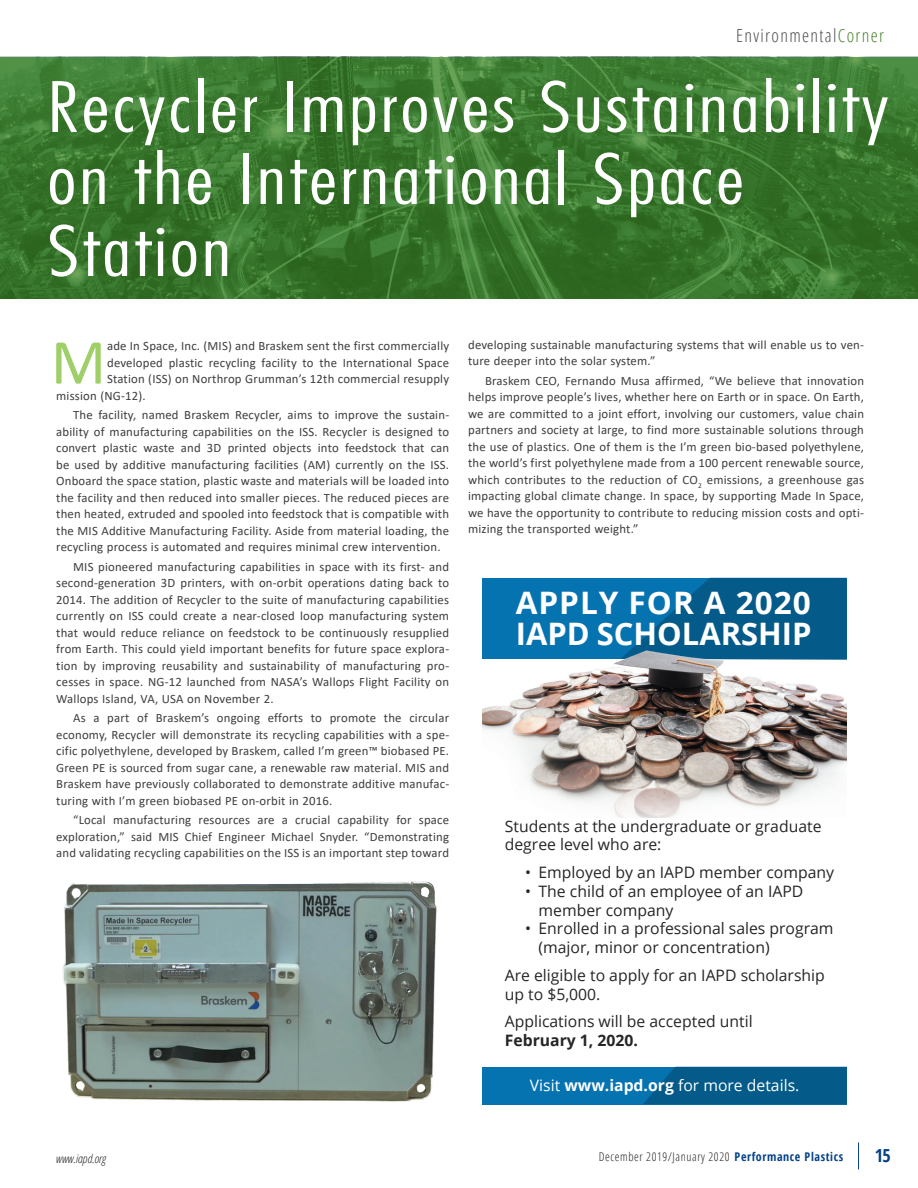
<style>
.page{position:relative;width:918px;height:1188px;background:#fff}
.page>*{position:absolute;margin:0;border:0;box-sizing:border-box;transform-origin:0 0}
.t1{font:300 condensed 67.5px/72px "Futura Std";letter-spacing:.04em;color:#fff;scale:1.2 1}
.t2{font:64.8px "Calibri";color:#9fcf69}
.t3{font:700 30.9px/30.9px "Open Sans";color:#fff}
.t4{font:300 condensed 18px "Open Sans";letter-spacing:.075em;color:#4b4c4d}
.t5{font:700 condensed 18px "Open Sans";color:#054286}
.t6{font:15.75px/18.8px "Open Sans";color:#242527}
.t7{font:15.75px "Open Sans";color:#fff}
.t8{font:12.75px/16.5px "Calibri";letter-spacing:.015em;color:#3e3e3f;text-align:justify}
.t9{font:300 condensed 12px "Open Sans";letter-spacing:.05em;color:#231f20}
.t10{font:italic 300 condensed 12px "Open Sans";color:#231f20}
.s1{color:#47812a}
.s2{font-weight:700}
.s3{font-weight:700;color:#054286}
</style>
<div class="page">
<img style="left:0;top:57px;width:918px;height:241px">
<img style="left:62px;top:881px;width:375px;height:221px">
<svg style="left:858px;top:1142px;width:1px;height:27px"></svg>
<div style="left:482px;top:1067px;width:365px;height:37px;background:#0673b1"></div>
<div style="left:482px;top:578px;width:365px;height:81px;background:#0673b1"></div>
<svg style="left:643px;top:1067px;width:204px;height:37px;background:#045b8b"></svg>
<svg style="left:679px;top:578px;width:168px;height:28px;background:#045c8b"></svg>
<img style="left:482px;top:606px;width:365px;height:212px">
<p class="t4" style="left:736px;top:23px;width:149px">Environmental<span class="s1">Corner</span></p>
<p class="t1" style="left:48px;top:71px;width:702px">Recycler Improves Sustainability on the International Space<br>Station</p>
<p class="t2" style="left:51px;top:317px;width:57px">M</p>
<p class="t8" style="left:107px;top:338px;width:344px">ade In Space, Inc. (MIS) and Braskem sent the first commercially</p>
<p class="t8" style="left:107px;top:354px;width:344px">developed plastic recycling facility to the International Space</p>
<p class="t8" style="left:107px;top:371px;width:344px">Station (ISS) on Northrop Grumman’s 12th commercial resupply</p>
<p class="t8" style="left:56px;top:387px;width:91px">mission (NG-12).</p>
<p class="t8" style="left:56px;top:407px;width:394px;text-indent:17px">The facility, named Braskem Recycler, aims to improve the sustain&shy;ability of manufacturing capabilities on the ISS. Recycler is designed to convert plastic waste and 3D printed objects into feedstock that can be used by additive manufacturing facilities (AM) currently on the ISS.<br>Onboard the space station, plastic waste and materials will be loaded into the facility and then reduced into smaller pieces. The reduced pieces are then heated, extruded and spooled into feedstock that is compatible with the MIS Additive Manufacturing Facility. Aside from material loading, the recycling process is automated and requires minimal crew intervention.</p>
<p class="t8" style="left:56px;top:558px;width:394px;text-indent:17px">MIS pioneered manufacturing capabilities in space with its first- and second-generation 3D printers, with on-orbit operations dating back to 2014. The addition of Recycler to the suite of manufacturing capabilities currently on ISS could create a near-closed loop manufacturing system that would reduce reliance on feedstock to be continuously resupplied from Earth. This could yield important benefits for future space explora&shy;tion by improving reusability and sustainability of manufacturing pro&shy;cesses in space. NG-12 launched from NASA’s Wallops Flight Facility on Wallops Island, VA, USA on November 2.</p>
<p class="t8" style="left:56px;top:710px;width:394px;text-indent:17px">As a part of Braskem’s ongoing efforts to promote the circular economy, Recycler will demonstrate its recycling capabilities with a spe&shy;cific polyethylene, developed by Braskem, called I’m green™ biobased PE.<br>Green PE is sourced from sugar cane, a renewable raw material. MIS and Braskem have previously collaborated to demonstrate additive manufac&shy;turing with I’m green biobased PE on-orbit in 2016.</p>
<p class="t8" style="left:56px;top:812px;width:394px;text-indent:17px">“Local manufacturing resources are a crucial capability for space exploration,” said MIS Chief Engineer Michael Snyder. “Demonstrating and validating recycling capabilities on the ISS is an important step toward</p>
<p class="t8" style="left:468px;top:336px;width:397px">developing sustainable manufacturing systems that will enable us to ven&shy;ture deeper into the solar system.”</p>
<p class="t8" style="left:468px;top:372px;width:397px;text-indent:17px">Braskem CEO, Fernando Musa affirmed, “We believe that innovation helps improve people’s lives, whether here on Earth or in space. On Earth, we are committed to a joint effort, involving our customers, value chain partners and society at large, to find more sustainable solutions through the use of plastics. One of them is the I’m green bio-based polyethylene, the world’s first polyethylene made from a 100 percent renewable source, which contributes to the reduction of CO<sub>2</sub> emissions, a greenhouse gas impacting global climate change. In space, by supporting Made In Space, we have the opportunity to contribute to reducing mission costs and opti&shy;mizing the transported weight.”</p>
<p class="t3" style="left:516px;top:586px;width:297px">APPLY FOR A 2020<br>IAPD SCHOLARSHIP</p>
<p class="t6" style="left:505px;top:816px;width:318px">Students at the undergraduate or graduate degree level who are:</p>
<p class="t6" style="left:525px;top:863px;width:311px">• Employed by an IAPD member company</p>
<p class="t6" style="left:539px;top:881px;width:266px;text-indent:-13px">• The child of an employee of an IAPD member company</p>
<p class="t6" style="left:539px;top:919px;width:297px;text-indent:-13px">• Enrolled in a professional sales program (major, minor or concentration)</p>
<p class="t6" style="left:505px;top:965px;width:322px">Are eligible to apply for an IAPD scholarship up to $5,000.</p>
<p class="t6" style="left:505px;top:1012px;width:249px">Applications will be accepted until<br><span class="s2">February 1, 2020.</span></p>
<p class="t7" style="left:530px;top:1075px;width:271px">Visit <span class="s2">www.iapd.org</span> for more details.</p>
<p class="t10" style="left:56px;top:1150px;width:51px">www.iapd.org</p>
<p class="t9" style="left:599px;top:1148px;width:246px">December 2019/January 2020 <span class="s3">Performance Plastics</span></p>
<p class="t5" style="left:875px;top:1143px;width:18px">15</p>
</div>
